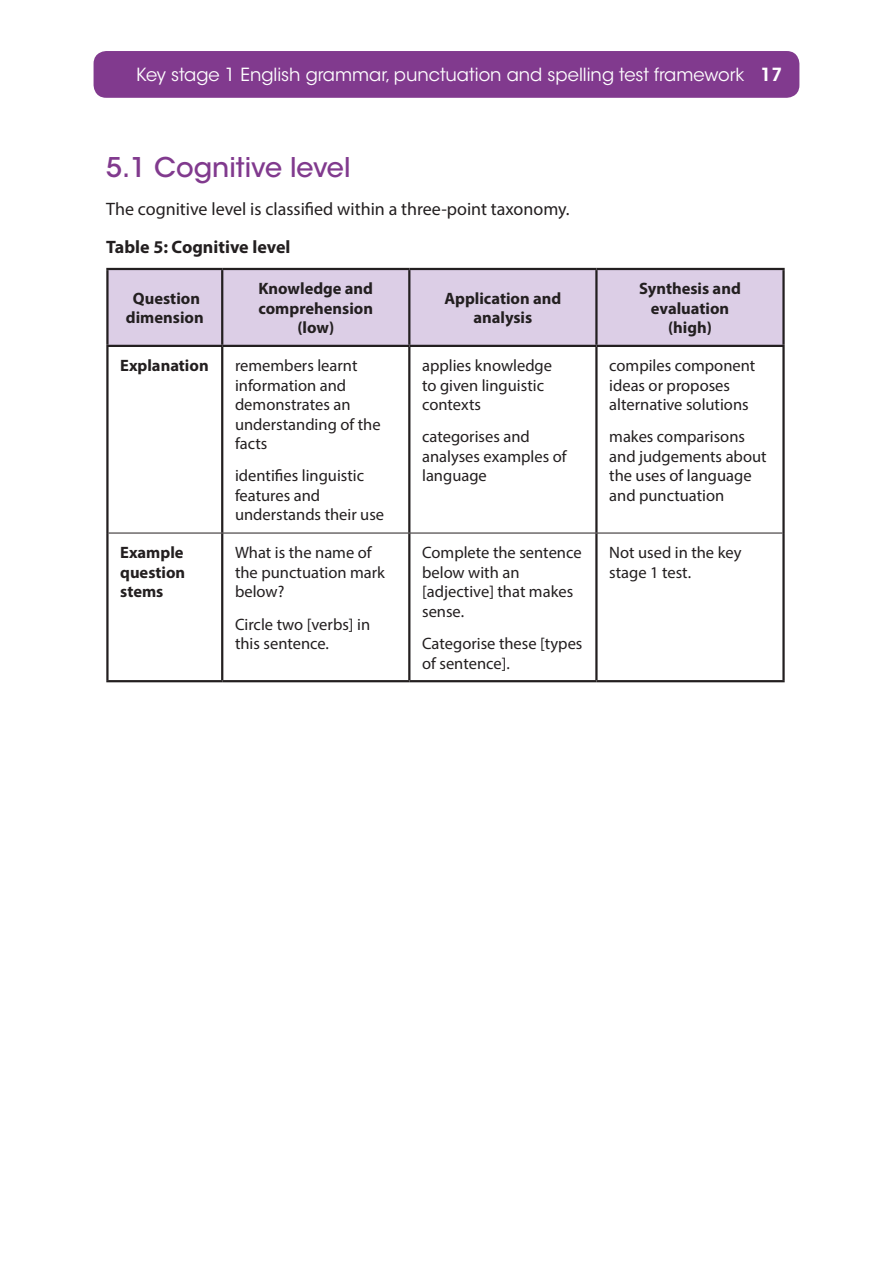
<style>
.page{position:relative;width:893px;height:1263px;background:#fff}
.page>*{position:absolute;margin:0;border:0;box-sizing:border-box;transform-origin:0 0}
.Heading_2{font:500 27px "ITC Avant Garde Std";color:#813a8e}
.t1{font:18px "ITC Avant Garde Std Bk 2";color:#fff}
.P__paragraph_text{font:18px "Myriad Pro";color:#231f20}
.Heading_4{font:700 18px "Myriad Pro";color:#231f20}
.Table_body_LEFT{font:16.5px/19.5px "Myriad Pro";color:#231f20}
.Table_header_bold{font:700 16.5px/19.5px "Myriad Pro";color:#231f20;text-align:center}
.Table_body_LEFT-2{font:700 16.5px/19.5px "Myriad Pro";color:#231f20;text-align:justify}
.s1{font-family:"ITC Avant Garde Std Demi 2"}
</style>
<div class="page">
<div style="left:94px;top:51px;width:705px;height:47px;background:#813a8e;border-radius:13px"></div>
<div style="left:109px;top:270px;width:673px;height:75px;background:#dccee6"></div>
<svg style="left:109px;top:347px;width:673px;height:333px"></svg>
<hr style="left:106px;top:268px;width:116px;height:2px;background:#231f20">
<hr style="left:106px;top:270px;width:3px;height:75px;background:#231f20">
<hr style="left:222px;top:268px;width:187px;height:2px;background:#231f20">
<hr style="left:221px;top:270px;width:2px;height:75px;background:#231f20">
<hr style="left:409px;top:268px;width:187px;height:2px;background:#231f20">
<hr style="left:408px;top:270px;width:2px;height:75px;background:#231f20">
<hr style="left:596px;top:268px;width:189px;height:2px;background:#231f20">
<hr style="left:595px;top:270px;width:3px;height:75px;background:#231f20">
<hr style="left:782px;top:270px;width:3px;height:75px;background:#231f20">
<hr style="left:106px;top:347px;width:3px;height:186px;background:#231f20">
<hr style="left:221px;top:347px;width:2px;height:186px;background:#231f20">
<hr style="left:408px;top:347px;width:2px;height:186px;background:#231f20">
<hr style="left:595px;top:347px;width:3px;height:186px;background:#231f20">
<hr style="left:782px;top:347px;width:3px;height:186px;background:#231f20">
<hr style="left:106px;top:533px;width:3px;height:147px;background:#231f20">
<hr style="left:221px;top:533px;width:2px;height:147px;background:#231f20">
<hr style="left:408px;top:533px;width:2px;height:147px;background:#231f20">
<hr style="left:595px;top:533px;width:3px;height:147px;background:#231f20">
<hr style="left:782px;top:533px;width:3px;height:147px;background:#231f20">
<hr style="left:106px;top:345px;width:116px;height:2px;background:#231f20">
<hr style="left:222px;top:345px;width:187px;height:2px;background:#231f20">
<hr style="left:409px;top:345px;width:187px;height:2px;background:#231f20">
<hr style="left:596px;top:345px;width:189px;height:2px;background:#231f20">
<hr style="left:109px;top:533px;width:113px;height:1px;background:#231f20">
<hr style="left:222px;top:533px;width:187px;height:1px;background:#231f20">
<hr style="left:409px;top:533px;width:187px;height:1px;background:#231f20">
<hr style="left:596px;top:533px;width:186px;height:1px;background:#231f20">
<hr style="left:106px;top:680px;width:116px;height:2px;background:#231f20">
<hr style="left:222px;top:680px;width:187px;height:2px;background:#231f20">
<hr style="left:409px;top:680px;width:187px;height:2px;background:#231f20">
<hr style="left:596px;top:680px;width:189px;height:2px;background:#231f20">
<p class="t1" style="left:136px;top:63px;width:648px">Key stage 1 English grammar, punctuation and spelling test framework <span class="s1">17</span></p>
<p class="Heading_2" style="left:106px;top:151px;width:246px">5.1 Cognitive level</p>
<p class="P__paragraph_text" style="left:106px;top:198px;width:465px">The cognitive level is classified within a three-point taxonomy.</p>
<p class="Heading_4" style="left:106px;top:236px;width:186px">Table 5: Cognitive level</p>
<p class="Table_header_bold" style="left:126px;top:288px;width:79px">Question dimension</p>
<p class="Table_header_bold" style="left:258px;top:278px;width:116px">Knowledge and comprehension (low)</p>
<p class="Table_header_bold" style="left:444px;top:288px;width:118px">Application and analysis</p>
<p class="Table_header_bold" style="left:639px;top:278px;width:103px">Synthesis and evaluation (high)</p>
<p class="Table_body_LEFT-2" style="left:120px;top:355px;width:90px">Explanation</p>
<p class="Table_body_LEFT" style="left:235px;top:355px;width:147px">remembers learnt information and demonstrates an understanding of the facts</p>
<p class="Table_body_LEFT" style="left:235px;top:466px;width:151px">identifies linguistic features and understands their use</p>
<p class="Table_body_LEFT" style="left:422px;top:355px;width:132px">applies knowledge to given linguistic contexts</p>
<p class="Table_body_LEFT" style="left:422px;top:427px;width:146px">categorises and analyses examples of language</p>
<p class="Table_body_LEFT" style="left:609px;top:355px;width:148px">compiles component ideas or proposes alternative solutions</p>
<p class="Table_body_LEFT" style="left:609px;top:427px;width:159px">makes comparisons and judgements about the uses of language and punctuation</p>
<p class="Table_body_LEFT-2" style="left:120px;top:542px;width:67px">Example question stems</p>
<p class="Table_body_LEFT" style="left:235px;top:543px;width:152px">What is the name of the punctuation mark below?</p>
<p class="Table_body_LEFT" style="left:235px;top:614px;width:137px">Circle two [verbs] in this sentence.</p>
<p class="Table_body_LEFT" style="left:422px;top:543px;width:161px">Complete the sentence below with an [adjective] that makes sense.</p>
<p class="Table_body_LEFT" style="left:422px;top:633px;width:162px">Categorise these [types of sentence].</p>
<p class="Table_body_LEFT" style="left:609px;top:543px;width:134px">Not used in the key stage 1 test.</p>
</div>
